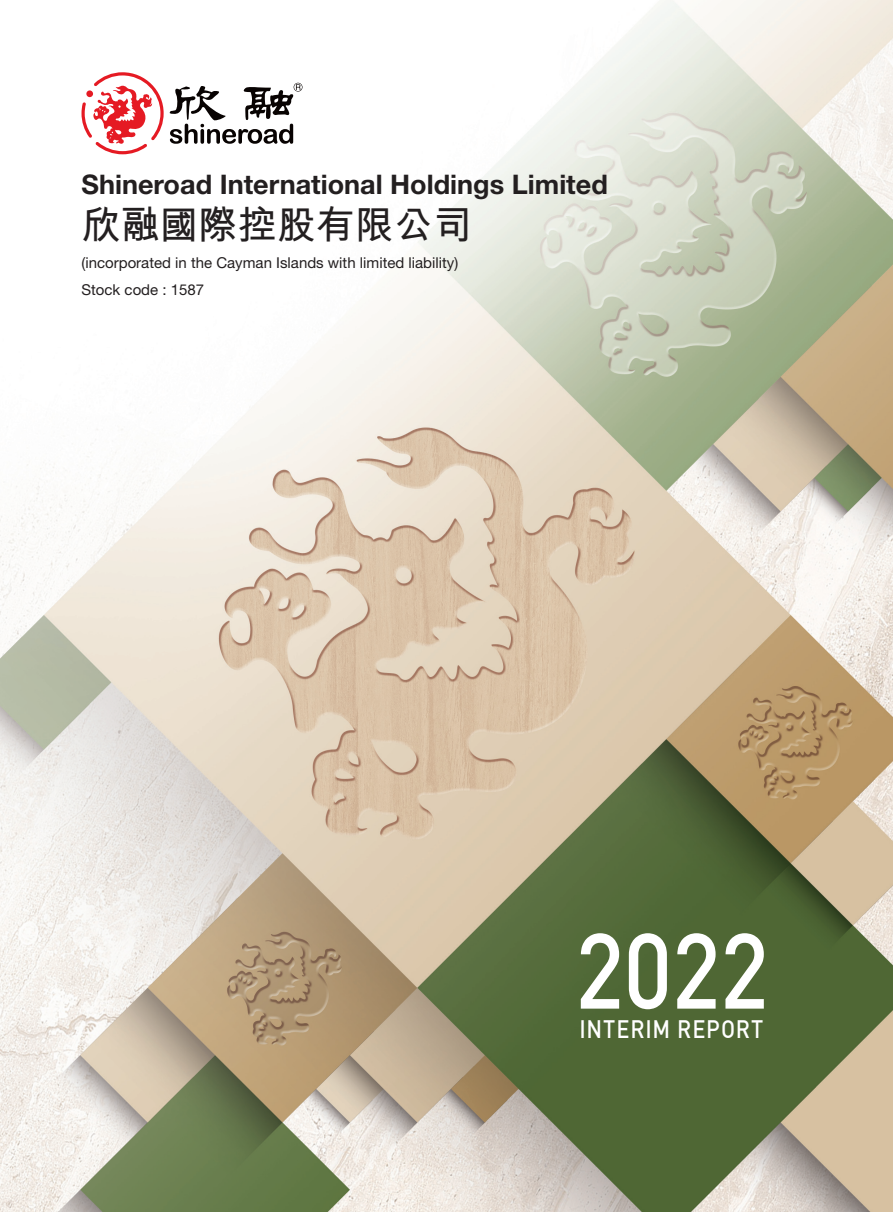
<style>
.page{position:relative;width:893px;height:1212px;background:#fff}
.page>*{position:absolute;margin:0;border:0;box-sizing:border-box;transform-origin:0 0}
.t1{font:500 105px "DIN";color:#fff;scale:.88 1}
.t2{font:39px "M Hei HK Bold E Ten B5 H";color:#231f20}
.t3{font:700 27px "Helvetica Neue LT Std";color:#231f20}
.t4{font:500 24.75px "DIN";letter-spacing:.04em;color:#fff;scale:.88 1}
.t5{font:15px/27.6px "Helvetica Neue LT Std";color:#231f20}
</style>
<div class="page">
<img style="left:0;top:0;width:892px;height:1212px">
<svg style="left:81px;top:72px;width:82px;height:82px"></svg>
<svg style="left:169px;top:83px;width:133px;height:61px"></svg>
<h3 class="t3" style="left:81px;top:174px;width:527px">Shineroad International Holdings Limited</h3>
<h2 class="t2" style="left:81px;top:209px;width:391px">欣融國際控股有限公司</h2>
<p class="t5" style="left:81px;top:249px;width:378px">(incorporated in the Cayman Islands with limited liability)<br>Stock code : 1587</p>
<h1 class="t1" style="left:574px;top:903px;width:222px">2022</h1>
<h3 class="t4" style="left:579px;top:1013px;width:210px">INTERIM REPORT</h3>
</div>
